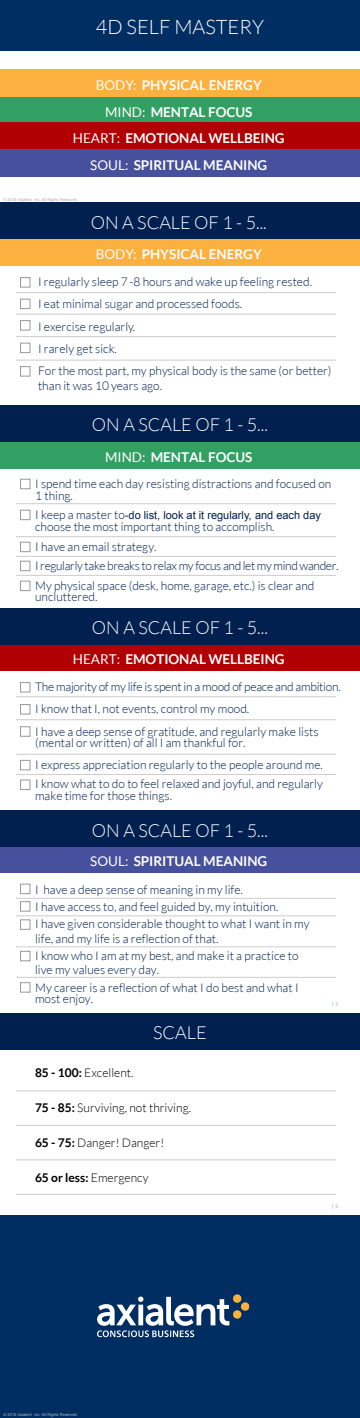
<style>
.page{position:relative;width:360px;height:1418px;background:#fff}
.page>*{position:absolute;margin:0;border:0;box-sizing:border-box;transform-origin:0 0}
.t1{font:300 20px "Lato";color:#fff}
.t2{font:300 18px "Lato";color:#fff}
.t3{font:700 13.5px "Lato";letter-spacing:-.005em;color:#fff}
.t4{font:300 12px/22.3px "Lato";color:#011f4f}
.t5{font:300 12px "Lato";color:#000}
.t6{font:700 12px "Lato";color:#000}
.t7{font:11px "Arial";color:#011f4f}
.t8{font:6px "Calibri";color:#89b8e1}
.t9{font:4px "Arial";letter-spacing:-.005em;color:#b2b2b2}
.s1{font-weight:400}
.s2{font-family:"Lato";font-weight:300;font-size:12px}
.s3{color:#b2b2b2}
.s4{font-weight:700}
.s5{font-weight:300}
</style>
<div class="page">
<div style="left:0;top:441px;width:360px;height:27px;background:#32a063"></div>
<div style="left:0;top:96px;width:360px;height:27px;background:#32a063"></div>
<div style="left:0;top:643px;width:360px;height:27px;background:#b00003"></div>
<div style="left:0;top:123px;width:360px;height:27px;background:#b00003"></div>
<div style="left:0;top:846px;width:360px;height:27px;background:#46509c"></div>
<div style="left:0;top:150px;width:360px;height:27px;background:#46509c"></div>
<div style="left:0;top:239px;width:360px;height:27px;background:#fbb03f"></div>
<div style="left:0;top:0;width:360px;height:51px;background:#002d62"></div>
<div style="left:0;top:202px;width:360px;height:37px;background:#011f4f"></div>
<div style="left:0;top:405px;width:360px;height:37px;background:#011f4f"></div>
<div style="left:0;top:608px;width:360px;height:36px;background:#011f4f"></div>
<div style="left:0;top:810px;width:360px;height:37px;background:#011f4f"></div>
<div style="left:0;top:1012px;width:360px;height:37px;background:#011f4f"></div>
<div style="left:0;top:1215px;width:360px;height:203px;background:#002d62"></div>
<svg style="left:97px;top:1294px;width:152px;height:43px"></svg>
<div style="left:0;top:69px;width:360px;height:27px;background:#fbb03f"></div>
<svg style="left:16px;top:292px;width:320px;height:1px"></svg>
<div style="left:20px;top:277px;width:10px;height:10px;border:1px solid #999998"></div>
<svg style="left:16px;top:503px;width:320px;height:1px"></svg>
<div style="left:20px;top:479px;width:10px;height:10px;border:1px solid #999998"></div>
<div style="left:20px;top:581px;width:10px;height:10px;border:1px solid #999998"></div>
<svg style="left:16px;top:536px;width:320px;height:1px"></svg>
<svg style="left:16px;top:556px;width:320px;height:1px"></svg>
<div style="left:20px;top:510px;width:10px;height:10px;border:1px solid #999998"></div>
<div style="left:20px;top:542px;width:10px;height:10px;border:1px solid #999998"></div>
<svg style="left:16px;top:696px;width:320px;height:1px"></svg>
<div style="left:20px;top:682px;width:10px;height:10px;border:1px solid #999998"></div>
<svg style="left:16px;top:898px;width:320px;height:1px"></svg>
<div style="left:20px;top:884px;width:10px;height:10px;border:1px solid #999998"></div>
<svg style="left:16px;top:915px;width:320px;height:1px"></svg>
<div style="left:20px;top:901px;width:10px;height:10px;border:1px solid #999998"></div>
<svg style="left:16px;top:977px;width:320px;height:1px"></svg>
<svg style="left:16px;top:1090px;width:320px;height:1px"></svg>
<svg style="left:16px;top:1125px;width:320px;height:1px"></svg>
<svg style="left:16px;top:1159px;width:320px;height:1px"></svg>
<svg style="left:16px;top:1194px;width:320px;height:1px"></svg>
<div style="left:20px;top:951px;width:10px;height:10px;border:1px solid #999998"></div>
<div style="left:20px;top:982px;width:10px;height:10px;border:1px solid #999998"></div>
<svg style="left:16px;top:946px;width:320px;height:1px"></svg>
<div style="left:20px;top:919px;width:10px;height:10px;border:1px solid #999998"></div>
<svg style="left:16px;top:719px;width:320px;height:1px"></svg>
<div style="left:20px;top:704px;width:10px;height:10px;border:1px solid #999998"></div>
<svg style="left:16px;top:774px;width:320px;height:1px"></svg>
<div style="left:20px;top:760px;width:10px;height:10px;border:1px solid #999998"></div>
<svg style="left:16px;top:754px;width:320px;height:1px"></svg>
<div style="left:20px;top:726px;width:10px;height:10px;border:1px solid #999998"></div>
<div style="left:20px;top:780px;width:10px;height:9px;border:1px solid #999998"></div>
<svg style="left:16px;top:575px;width:320px;height:1px"></svg>
<div style="left:20px;top:561px;width:10px;height:10px;border:1px solid #999998"></div>
<div style="left:20px;top:299px;width:10px;height:10px;border:1px solid #999998"></div>
<svg style="left:16px;top:314px;width:320px;height:1px"></svg>
<div style="left:20px;top:320px;width:10px;height:10px;border:1px solid #999998"></div>
<svg style="left:16px;top:336px;width:320px;height:1px"></svg>
<div style="left:20px;top:343px;width:10px;height:10px;border:1px solid #999998"></div>
<svg style="left:16px;top:360px;width:320px;height:1px"></svg>
<div style="left:20px;top:366px;width:10px;height:10px;border:1px solid #999998"></div>
<h1 class="t1" style="left:96px;top:16px;width:170px">4D SELF MASTERY</h1>
<p class="t3" style="left:96px;top:77px;width:168px"><span class="s1">BODY:</span> PHYSICAL ENERGY</p>
<p class="t3" style="left:105px;top:104px;width:149px"><span class="s1">MIND:</span> MENTAL FOCUS</p>
<p class="t3" style="left:73px;top:131px;width:213px"><span class="s1">HEART:</span> EMOTIONAL WELLBEING</p>
<p class="t9" style="left:4px;top:197px;width:76px">© 2016 Axialent, Inc. All Rights Reserved.</p>
<p class="t3" style="left:90px;top:158px;width:179px"><span class="s1">SOUL:</span> SPIRITUAL MEANING</p>
<h2 class="t2" style="left:91px;top:213px;width:178px">ON A SCALE OF 1 - 5...</h2>
<p class="t3" style="left:96px;top:246px;width:168px"><span class="s1">BODY:</span> PHYSICAL ENERGY</p>
<p class="t4" style="left:38px;top:270px;width:295px">I regularly sleep 7-8 hours and wake up feeling rested.<br>I eat minimal sugar and processed foods.<br>I exercise regularly.<br>I rarely get sick.<br>For the most part, my physical body is the same (or better)</p>
<p class="t4" style="left:38px;top:374px;width:126px">than it was 10 years ago.</p>
<h2 class="t2" style="left:92px;top:415px;width:178px">ON A SCALE OF 1 - 5...</h2>
<p class="t3" style="left:105px;top:449px;width:149px"><span class="s1">MIND:</span> MENTAL FOCUS</p>
<p class="t4" style="left:35px;top:477px;width:298px;line-height:12.5px">I spend time each day resisting distractions and focused on<br>1 thing.</p>
<p class="t7" style="left:35px;top:507px;width:287px"><span class="s2">I keep a master to</span>-do list, look at it regularly, and each day</p>
<p class="t4" style="left:35px;top:517px;width:305px;line-height:19.2px">choose the most important thing to accomplish.<br>I have an email strategy.<br>I regularly take breaks to relax my focus and let my mind wander.</p>
<p class="t4" style="left:35px;top:580px;width:281px;line-height:11.5px">My physical space (desk, home, garage, etc.) is clear and uncluttered.</p>
<h2 class="t2" style="left:92px;top:617px;width:178px">ON A SCALE OF 1 - 5...</h2>
<p class="t3" style="left:73px;top:651px;width:213px"><span class="s1">HEART:</span> EMOTIONAL WELLBEING</p>
<p class="t4" style="left:35px;top:676px;width:307px">The majority of my life is spent in a mood of peace and ambition.<br>I know that I, not events, control my mood.<br>I have a deep sense of gratitude, and regularly make lists</p>
<p class="t4" style="left:35px;top:731px;width:289px">(mental or written) of all I am thankful for.<br>I express appreciation regularly to the people around me.</p>
<p class="t4" style="left:35px;top:778px;width:289px;line-height:11.5px">I know what to do to feel relaxed and joyful, and regularly make time for those things.</p>
<h2 class="t2" style="left:92px;top:821px;width:178px">ON A SCALE OF 1 - 5...</h2>
<p class="t3" style="left:90px;top:853px;width:179px"><span class="s1">SOUL:</span> SPIRITUAL MEANING</p>
<p class="t4" style="left:35px;top:880px;width:276px;line-height:17.2px">I have a deep sense of meaning in my life.<br>I have access to, and feel guided by, my intuition.<br>I have given considerable thought to what I want in my</p>
<p class="t4" style="left:35px;top:929px;width:265px;line-height:17.3px">life, and my life is a reflection of that.<br>I know who I am at my best, and make it a practice to</p>
<p class="t4" style="left:35px;top:961px;width:265px;line-height:17.3px">live my values every day.<br>My career is a reflection of what I do best and what I</p>
<p class="t4" style="left:35px;top:987px;width:59px">most enjoy.</p>
<p class="t8" style="left:331px;top:999px;width:9px">|<span class="s3">5</span></p>
<h2 class="t2" style="left:153px;top:1022px;width:55px">SCALE</h2>
<p class="t5" style="left:35px;top:1066px;width:100px"><span class="s4">85 - 100:</span> Excellent.</p>
<p class="t5" style="left:35px;top:1101px;width:158px"><span class="s4">75 - 85:</span> Surviving, not thriving.</p>
<p class="t5" style="left:35px;top:1136px;width:131px"><span class="s4">65 - 75:</span> Danger! Danger!</p>
<p class="t6" style="left:35px;top:1171px;width:115px">65 or less: <span class="s5">Emergency</span></p>
<p class="t9" style="left:4px;top:1412px;width:76px">© 2016 Axialent, Inc. All Rights Reserved.</p>
<p class="t8" style="left:331px;top:1202px;width:9px">|<span class="s3">6</span></p>
</div>
